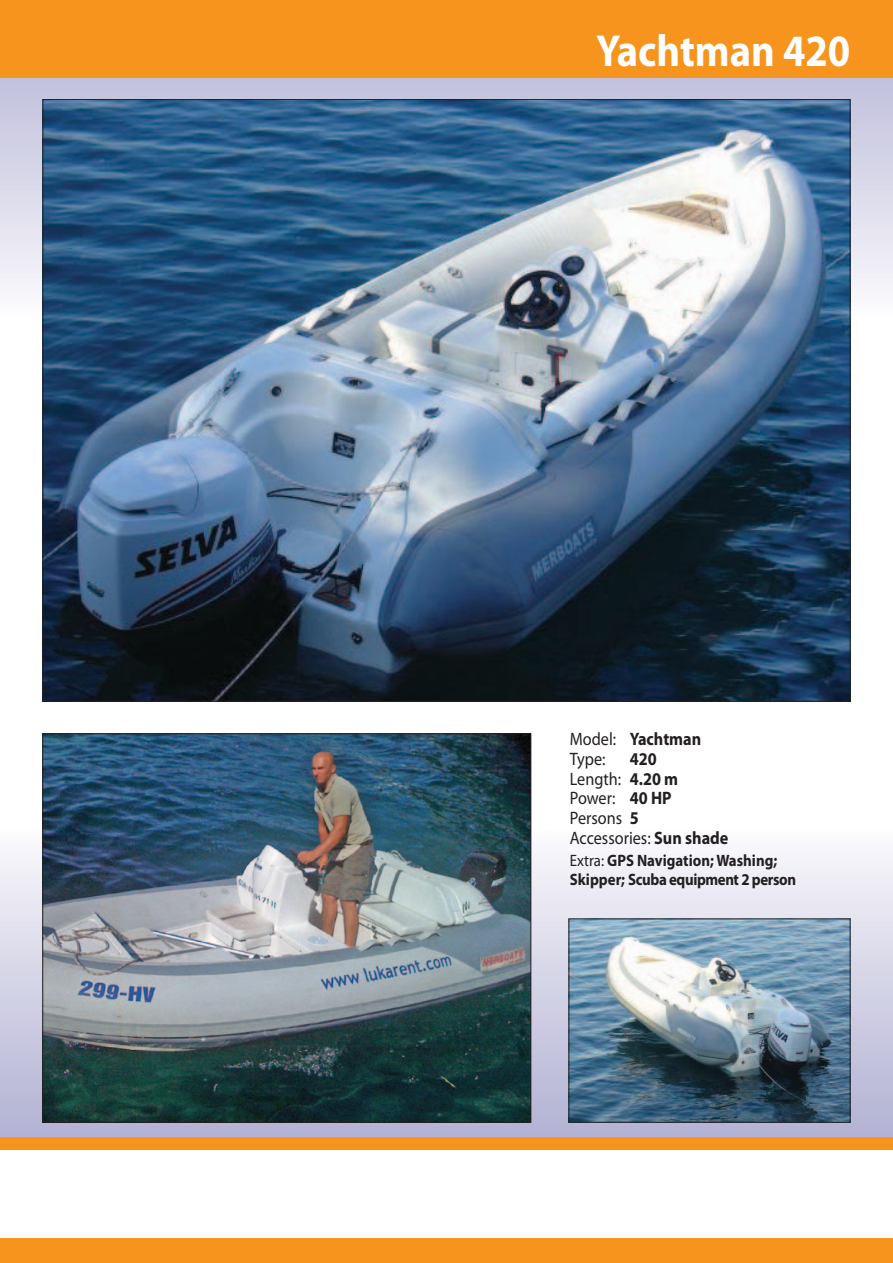
<style>
.page{position:relative;width:893px;height:1263px;background:#fff}
.page>*{position:absolute;margin:0;border:0;box-sizing:border-box;transform-origin:0 0}
.t1{font:700 45px "Myriad Pro";color:#fff;scale:.9 1}
.t2{font:18px/19.8px "Myriad Pro";color:#231f20;scale:.9 1}
.t3{font:700 16.5px/18.1px "Myriad Pro";letter-spacing:-.005em;color:#231f20;scale:.9 1}
.s1{font-weight:700}
.s2{font-weight:400}
</style>
<div class="page">
<svg style="left:0;top:78px;width:893px;height:239px"></svg>
<svg style="left:0;top:827px;width:893px;height:317px"></svg>
<img style="left:45px;top:101px;width:803px;height:599px">
<img style="left:45px;top:735px;width:484px;height:386px">
<div style="left:0;top:0;width:893px;height:78px;background:#f7941d"></div>
<div style="left:0;top:1238px;width:893px;height:25px;background:#f7941d"></div>
<div style="left:0;top:1137px;width:893px;height:13px;background:#f7941d"></div>
<img style="left:570px;top:920px;width:278px;height:201px">
<div style="left:568px;top:918px;width:282px;height:205px;border:1px solid #231f20"></div>
<h1 class="t1" style="left:596px;top:21px;width:284px">Yachtman 420</h1>
<p class="t2" style="left:570px;top:729px;width:148px">Model: <span class="s1">Yachtman<br></span>Type:</p>
<p class="t2" style="left:570px;top:748px;width:178px;text-indent:60px"><span class="s1">420<br></span>Length: <span class="s1">4.20 m<br></span>Power: <span class="s1">40 HP<br></span>Persons <span class="s1">5<br></span>Accessories: <span class="s1">Sun shade</span></p>
<p class="t3" style="left:570px;top:851px;width:253px"><span class="s2">Extra:</span> GPS Navigation; Washing;<br>Skipper; Scuba equipment 2 person</p>
</div>
